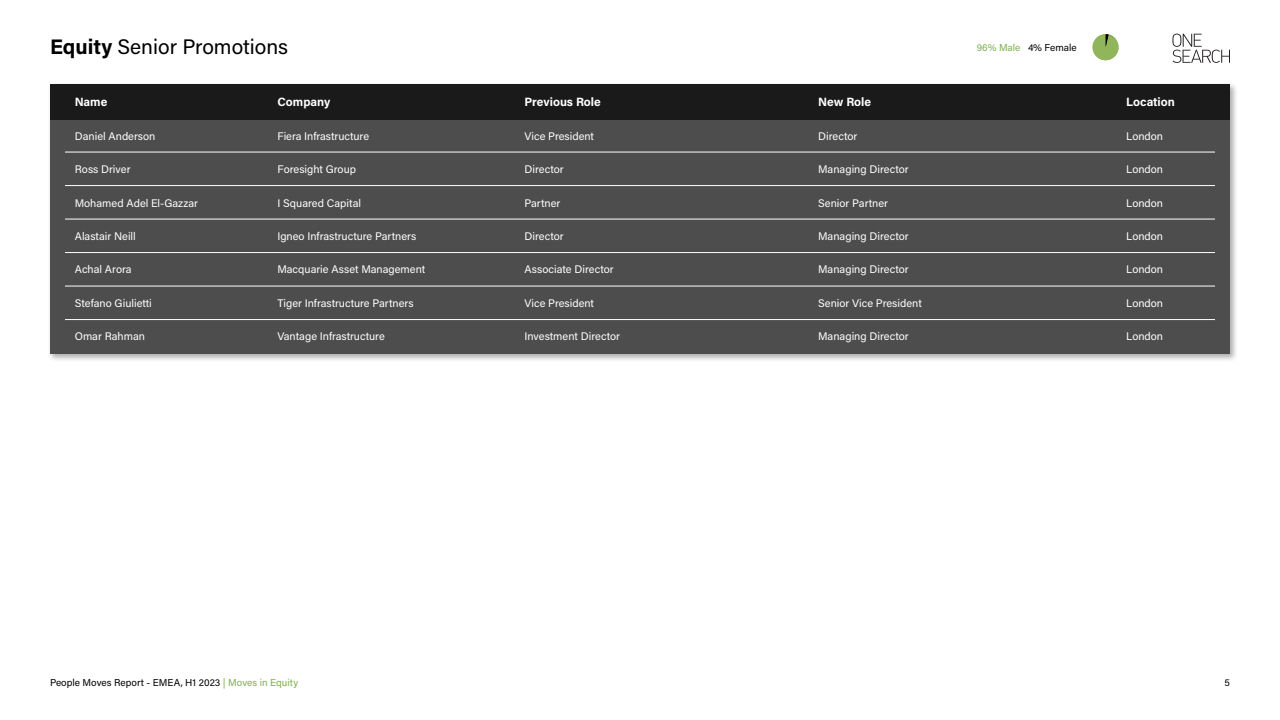
<style>
.page{position:relative;width:1280px;height:720px;background:#fff}
.page>*{position:absolute;margin:0;border:0;box-sizing:border-box;transform-origin:0 0}
.t1{font:21px "Acumin Pro";color:#000}
.t2{font:700 12px "Acumin Pro";color:#fff}
.t3{font:11px "Acumin Pro";color:#fff}
.t4{font:10px "Acumin Pro";color:#000}
.s1{font-weight:700}
.s2{color:#7eaf4e}
</style>
<div class="page">
<svg style="left:1172px;top:34px;width:58px;height:29px"></svg>
<div style="left:47px;top:82px;width:1192px;height:280px;background:#141414;opacity:.35"></div>
<div style="left:50px;top:84px;width:1180px;height:270px;background:#4d4d4d"></div>
<hr style="left:65px;top:185px;width:1150px;height:1px;background:#fff">
<hr style="left:65px;top:319px;width:1150px;height:1px;background:#fff">
<hr style="left:65px;top:252px;width:1150px;height:1px;background:#fff">
<hr style="left:65px;top:286px;width:1150px;height:1px;background:#fff">
<hr style="left:65px;top:219px;width:1150px;height:1px;background:#fff">
<hr style="left:65px;top:152px;width:1150px;height:1px;background:#fff">
<div style="left:50px;top:84px;width:1180px;height:35px;background:#1a1a1a"></div>
<svg style="left:1092px;top:34px;width:27px;height:27px"></svg>
<h1 class="t1" style="left:50px;top:33px;width:240px"><span class="s1">Equity</span> Senior Promotions</h1>
<p class="t4" style="left:977px;top:41px;width:101px"><span class="s2">96% Male</span> 4% Female</p>
<p class="t2" style="left:75px;top:93px;width:34px">Name</p>
<p class="t2" style="left:277px;top:93px;width:54px">Company</p>
<p class="t2" style="left:525px;top:93px;width:78px">Previous Role</p>
<p class="t2" style="left:818px;top:93px;width:54px">New Role</p>
<p class="t2" style="left:1126px;top:93px;width:50px">Location</p>
<p class="t3" style="left:75px;top:128px;width:82px">Daniel Anderson</p>
<p class="t3" style="left:75px;top:162px;width:57px">Ross Driver</p>
<p class="t3" style="left:75px;top:195px;width:125px">Mohamed Adel El-Gazzar</p>
<p class="t3" style="left:75px;top:229px;width:63px">Alastair Neill</p>
<p class="t3" style="left:75px;top:262px;width:58px">Achal Arora</p>
<p class="t3" style="left:75px;top:295px;width:79px">Stefano Giulietti</p>
<p class="t3" style="left:75px;top:329px;width:72px">Omar Rahman</p>
<p class="t3" style="left:277px;top:128px;width:93px">Fiera Infrastructure</p>
<p class="t3" style="left:277px;top:162px;width:80px">Foresight Group</p>
<p class="t3" style="left:277px;top:195px;width:85px">I Squared Capital</p>
<p class="t3" style="left:277px;top:229px;width:140px">Igneo Infrastructure Partners</p>
<p class="t3" style="left:277px;top:262px;width:149px">Macquarie Asset Management</p>
<p class="t3" style="left:277px;top:295px;width:138px">Tiger Infrastructure Partners</p>
<p class="t3" style="left:277px;top:329px;width:109px">Vantage Infrastructure</p>
<p class="t3" style="left:525px;top:128px;width:71px">Vice President</p>
<p class="t3" style="left:525px;top:162px;width:41px">Director</p>
<p class="t3" style="left:525px;top:195px;width:37px">Partner</p>
<p class="t3" style="left:525px;top:229px;width:41px">Director</p>
<p class="t3" style="left:525px;top:262px;width:91px">Associate Director</p>
<p class="t3" style="left:525px;top:295px;width:71px">Vice President</p>
<p class="t3" style="left:525px;top:329px;width:97px">Investment Director</p>
<p class="t3" style="left:818px;top:128px;width:41px">Director</p>
<p class="t3" style="left:818px;top:162px;width:92px">Managing Director</p>
<p class="t3" style="left:818px;top:195px;width:71px">Senior Partner</p>
<p class="t3" style="left:818px;top:229px;width:92px">Managing Director</p>
<p class="t3" style="left:818px;top:262px;width:92px">Managing Director</p>
<p class="t3" style="left:818px;top:295px;width:105px">Senior Vice President</p>
<p class="t3" style="left:818px;top:329px;width:92px">Managing Director</p>
<p class="t3" style="left:1126px;top:128px;width:39px">London</p>
<p class="t3" style="left:1126px;top:162px;width:39px">London</p>
<p class="t3" style="left:1126px;top:195px;width:39px">London</p>
<p class="t3" style="left:1126px;top:229px;width:39px">London</p>
<p class="t3" style="left:1126px;top:262px;width:39px">London</p>
<p class="t3" style="left:1126px;top:295px;width:39px">London</p>
<p class="t3" style="left:1126px;top:329px;width:39px">London</p>
<p class="t4" style="left:50px;top:676px;width:250px">People Moves Report - EMEA, H1 2023 <span class="s2">| Moves in Equity</span></p>
<p class="t4" style="left:1225px;top:676px;width:7px">5</p>
</div>
